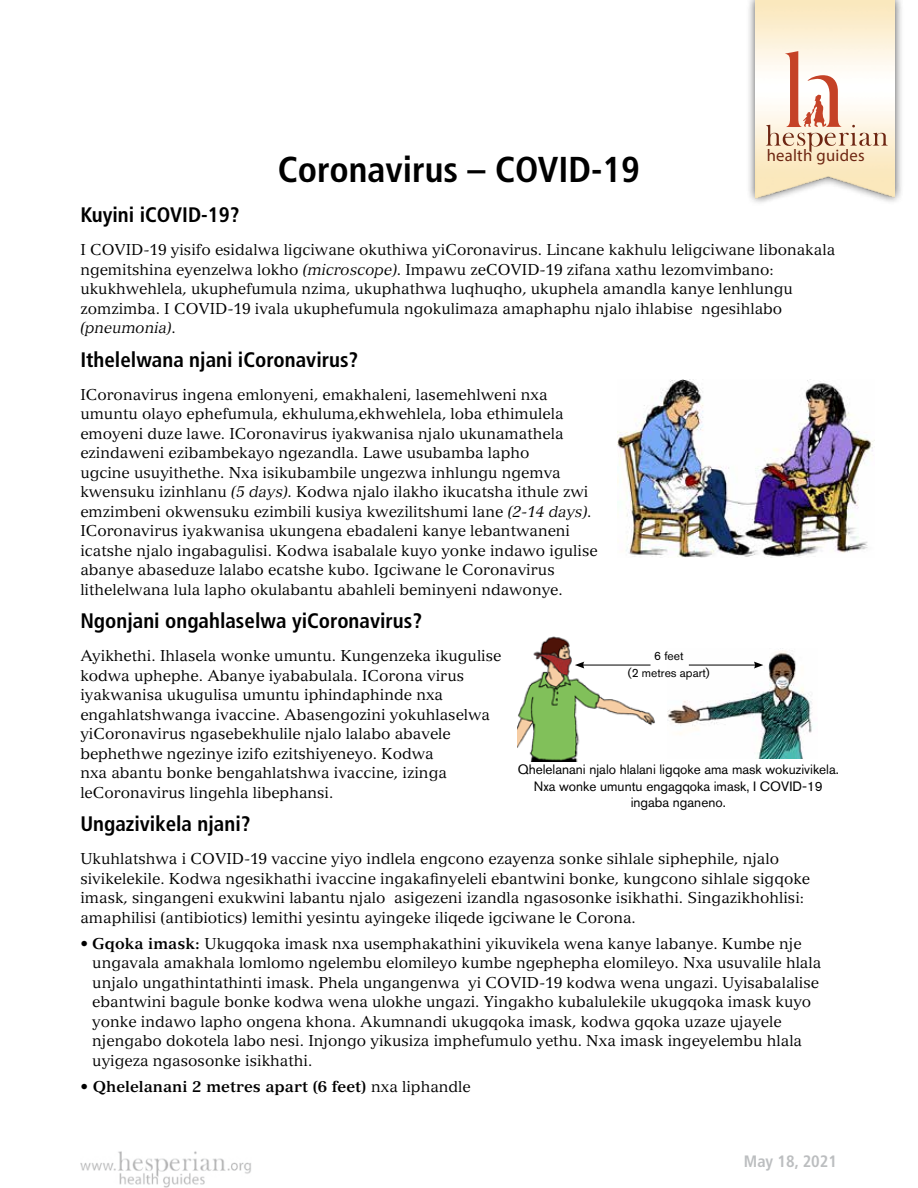
<style>
.page{position:relative;width:918px;height:1188px;background:#fff}
.page>*{position:absolute;margin:0;border:0;box-sizing:border-box;transform-origin:0 0}
.t1{font:700 condensed 36px "Frutiger LT Std";color:#000}
.t2{font:700 condensed 21px "Frutiger LT Std";color:#000}
.t3{font:16.8px "Myriad Pro";letter-spacing:.02em;color:#6e2612}
.t4{font:700 condensed 16.5px "Frutiger LT Std";color:#bcbec0}
.t5{font:15.3px/19.5px "Versailles LT Std";color:#000}
.t6{font:700 15.3px "Versailles LT Std";color:#000}
.t7{font:13.5px/16.5px "Akzidenz Grotesk BQ";color:#000;text-align:center}
.t8{font:12px/16.5px "Akzidenz Grotesk BQ";color:#000;text-align:center}
.s1{font-style:italic}
.s2{font-weight:700}
.s3{font-weight:400}
</style>
<div class="page">
<img style="left:80px;top:1151px;width:171px;height:37px">
<div style="left:746px;top:0;width:159px;height:206px;background:#000;opacity:.75"></div>
<img style="left:756px;top:0;width:139px;height:199px">
<svg style="left:766px;top:51px;width:122px;height:102px"></svg>
<img style="left:617px;top:379px;width:258px;height:178px">
<img style="left:667px;top:650px;width:146px;height:108px">
<img style="left:517px;top:636px;width:138px;height:125px">
<hr style="left:582px;top:665px;width:69px;height:1px;background:#000">
<svg style="left:575px;top:662px;width:9px;height:7px"></svg>
<hr style="left:689px;top:665px;width:67px;height:1px;background:#000">
<svg style="left:754px;top:662px;width:9px;height:7px"></svg>
<h1 class="t1" style="left:278px;top:148px;width:363px">Coronavirus – COVID-19</h1>
<p class="t3" style="left:767px;top:145px;width:100px">health guides</p>
<h2 class="t2" style="left:80px;top:203px;width:161px">Kuyini iCOVID-19?</h2>
<p class="t5" style="left:80px;top:240px;width:756px">I COVID-19 yisifo esidalwa ligciwane okuthiwa yiCoronavirus. Lincane kakhulu leligciwane libonakala ngemitshina eyenzelwa lokho <span class="s1">(microscope)</span>. Impawu zeCOVID-19 zifana xathu lezomvimbano: ukukhwehlela, ukuphefumula nzima, ukuphathwa luqhuqho, ukuphela amandla kanye lenhlungu zomzimba. I COVID-19 ivala ukuphefumula ngokulimaza amaphaphu njalo ihlabise ngesihlabo <span class="s1">(pneumonia)</span>.</p>
<h2 class="t2" style="left:80px;top:347px;width:280px">Ithelelwana njani iCoronavirus?</h2>
<p class="t5" style="left:80px;top:385px;width:519px">ICoronavirus ingena emlonyeni, emakhaleni, lasemehlweni nxa umuntu olayo ephefumula, ekhuluma,ekhwehlela, loba ethimulela emoyeni duze lawe. ICoronavirus iyakwanisa njalo ukunamathela ezindaweni ezibambekayo ngezandla. Lawe usubamba lapho<br>ugcine usuyithethe. Nxa isikubambile ungezwa inhlungu ngemva kwensuku izinhlanu <span class="s1">(5 days)</span>. Kodwa njalo ilakho ikucatsha ithule zwi emzimbeni okwensuku ezimbili kusiya kwezilitshumi lane <span class="s1">(2-14 days)</span>.<br>ICoronavirus iyakwanisa ukungena ebadaleni kanye lebantwaneni icatshe njalo ingabagulisi. Kodwa isabalale kuyo yonke indawo igulise abanye abaseduze lalabo ecatshe kubo. Igciwane le Coronavirus lithelelwana lula lapho okulabantu abahleli beminyeni ndawonye.</p>
<h2 class="t2" style="left:80px;top:609px;width:343px">Ngonjani ongahlaselwa yiCoronavirus?</h2>
<p class="t5" style="left:80px;top:646px;width:423px">Ayikhethi. Ihlasela wonke umuntu. Kungenzeka ikugulise kodwa uphephe. Abanye iyababulala. ICorona virus iyakwanisa ukugulisa umuntu iphindaphinde nxa engahlatshwanga ivaccine. Abasengozini yokuhlaselwa yiCoronavirus ngasebekhulile njalo lalabo abavele bephethwe ngezinye izifo ezitshiyeneyo. Kodwa<br>nxa abantu bonke bengahlatshwa ivaccine, izinga leCoronavirus lingehla libephansi.</p>
<h2 class="t2" style="left:80px;top:812px;width:172px">Ungazivikela njani?</h2>
<p class="t5" style="left:80px;top:849px;width:731px">Ukuhlatshwa i COVID-19 vaccine yiyo indlela engcono ezayenza sonke sihlale siphephile, njalo sivikelekile. Kodwa ngesikhathi ivaccine ingakafinyeleli ebantwini bonke, kungcono sihlale sigqoke imask, singangeni exukwini labantu njalo asigezeni izandla ngasosonke isikhathi. Singazikhohlisi: amaphilisi (antibiotics) lemithi yesintu ayingeke iliqede igciwane le Corona.</p>
<p class="t5" style="left:92px;top:934px;width:731px;text-indent:-12px">• <span class="s2">Gqoka imask:</span> Ukugqoka imask nxa usemphakathini yikuvikela wena kanye labanye. Kumbe nje ungavala amakhala lomlomo ngelembu elomileyo kumbe ngephepha elomileyo. Nxa usuvalile hlala unjalo ungathintathinti imask. Phela ungangenwa yi COVID-19 kodwa wena ungazi. Uyisabalalise ebantwini bagule bonke kodwa wena ulokhe ungazi. Yingakho kubalulekile ukugqoka imask kuyo yonke indawo lapho ongena khona. Akumnandi ukugqoka imask, kodwa gqoka uzaze ujayele njengabo dokotela labo nesi. Injongo yikusiza imphefumulo yethu. Nxa imask ingeyelembu hlala uyigeza ngasosonke isikhathi.</p>
<p class="t6" style="left:80px;top:1077px;width:392px">• Qhelelanani 2 metres apart (6 feet) <span class="s3">nxa liphandle</span></p>
<p class="t8" style="left:628px;top:648px;width:83px">6 feet<br>(2 metres apart)</p>
<p class="t7" style="left:518px;top:761px;width:323px">Qhelelanani njalo hlalani ligqoke ama mask wokuzivikela.<br>Nxa wonke umuntu engagqoka imask, I COVID-19 ingaba nganeno.</p>
<p class="t4" style="left:744px;top:1152px;width:95px">May 18, 2021</p>
</div>
